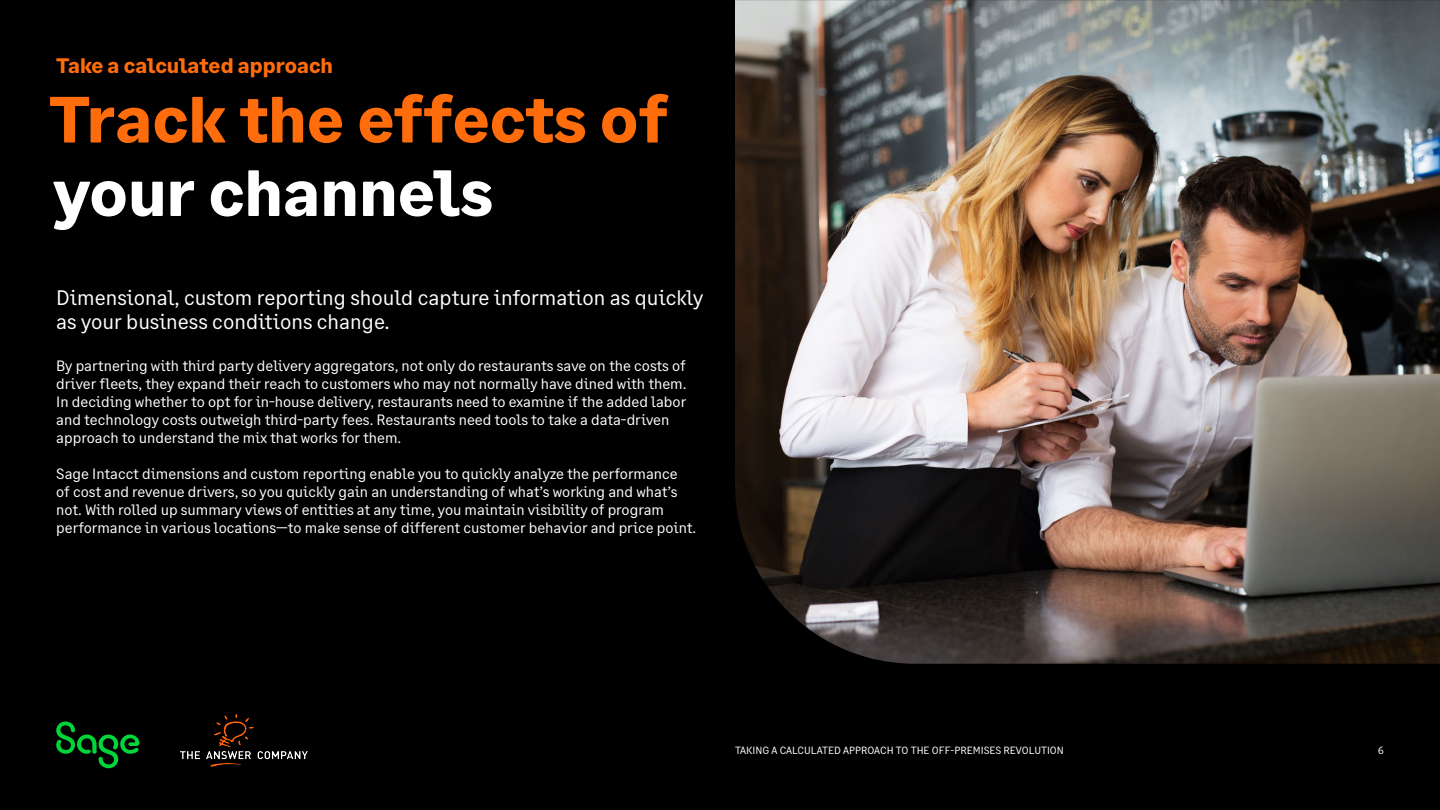
<style>
.page{position:relative;width:1440px;height:810px;background:#000}
.page>*{position:absolute;margin:0;border:0;box-sizing:border-box;transform-origin:0 0}
.t1{font:700 65.25px "Sage Text";color:#ff6c0c}
.t2{font:700 65.25px "Sage Text";color:#fff}
.t3{font:21px/24px "Sage Text";color:#fff}
.t4{font:700 21px "Sage Text";color:#ff6c0c}
.t5{font:15px/18px "Sage Text";color:#fff}
.t6{font:10.5px "Sage Text";color:#fff}
</style>
<div class="page">
<img style="left:735px;top:0;width:705px;height:664px">
<svg style="left:56px;top:722px;width:83px;height:46px"></svg>
<img style="left:180px;top:715px;width:127px;height:51px">
<h2 class="t4" style="left:56px;top:53px;width:278px">Take a calculated approach</h2>
<h1 class="t1" style="left:49px;top:79px;width:621px">Track the effects of</h1>
<h1 class="t2" style="left:53px;top:152px;width:441px">your channels</h1>
<h2 class="t3" style="left:56px;top:286px;width:649px">Dimensional, custom reporting should capture information as quickly as your business conditions change.</h2>
<p class="t5" style="left:56px;top:357px;width:632px">By partnering with third party delivery aggregators, not only do restaurants save on the costs of driver fleets, they expand their reach to customers who may not normally have dined with them.<br>In deciding whether to opt for in-house delivery, restaurants need to examine if the added labor and technology costs outweigh third-party fees. Restaurants need tools to take a data-driven approach to understand the mix that works for them.</p>
<p class="t5" style="left:56px;top:465px;width:641px">Sage Intacct dimensions and custom reporting enable you to quickly analyze the performance<br>of cost and revenue drivers, so you quickly gain an understanding of what’s working and what’s not. With rolled up summary views of entities at any time, you maintain visibility of program performance in various locations—to make sense of different customer behavior and price point.</p>
<p class="t6" style="left:735px;top:744px;width:330px">TAKING A CALCULATED APPROACH TO THE OFF-PREMISES REVOLUTION</p>
<p class="t6" style="left:1378px;top:744px;width:7px">6</p>
</div>
